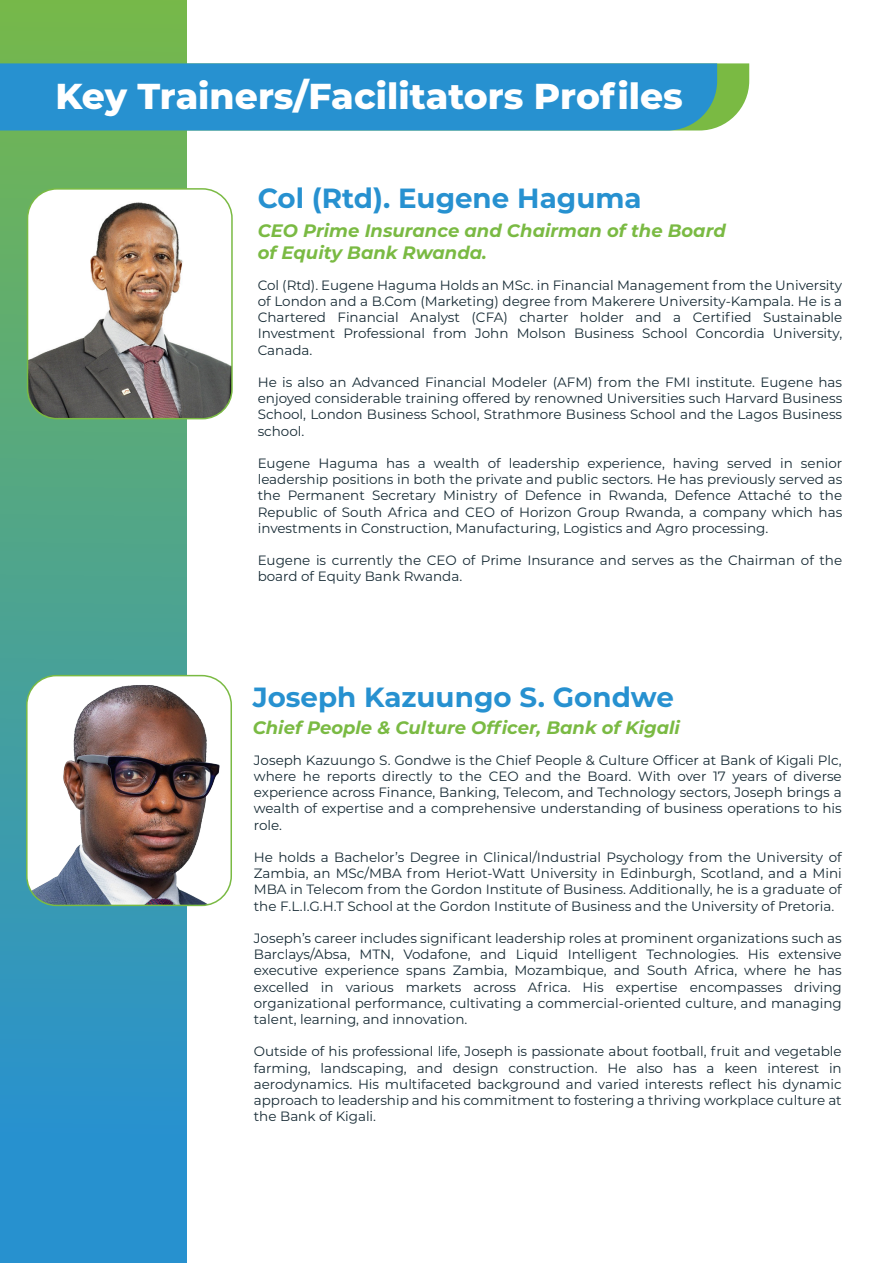
<style>
.page{position:relative;width:893px;height:1263px;background:#fff}
.page>*{position:absolute;margin:0;border:0;box-sizing:border-box;transform-origin:0 0}
.t1{font:800 36px "Montserrat";color:#fff}
.t2{font:700 27.75px "Montserrat";color:#2791d0}
.t3{font:italic 700 18px/21.6px "Montserrat";color:#7aba43}
.t4{font:13.5px/16.2px "Montserrat";color:#172b35;text-align:justify}
</style>
<div class="page">
<div style="left:0;top:0;width:186px;height:1263px;background:linear-gradient(to bottom,#76b84b,#208edb)"></div>
<svg style="left:717px;top:63px;width:32px;height:65px;fill:#7aba43"></svg>
<div style="left:0;top:63px;width:717px;height:67px;background:#2791d0"></div>
<svg style="left:27px;top:676px;width:204px;height:224px"></svg>
<img style="left:27px;top:685px;width:193px;height:220px">
<div style="left:26px;top:675px;width:206px;height:231px;border:2px solid #7aba43;border-radius:30px"></div>
<img style="left:28px;top:189px;width:202px;height:230px">
<div style="left:27px;top:188px;width:206px;height:231px;border:2px solid #7aba43;border-radius:30px"></div>
<h1 class="t1" style="left:56px;top:70px;width:629px">Key Trainers/Facilitators Profiles</h1>
<h2 class="t2" style="left:258px;top:179px;width:385px">Col (Rtd). Eugene Haguma</h2>
<h3 class="t3" style="left:258px;top:219px;width:470px">CEO Prime Insurance and Chairman of the Board of Equity Bank Rwanda.</h3>
<p class="t4" style="left:258px;top:276px;width:586px">Col (Rtd). Eugene Haguma Holds an MSc. in Financial Management from the University of London and a B.Com (Marketing) degree from Makerere University-Kampala. He is a Chartered Financial Analyst (CFA) charter holder and a Certified Sustainable Investment Professional from John Molson Business School Concordia University, Canada.</p>
<p class="t4" style="left:258px;top:373px;width:586px">He is also an Advanced Financial Modeler (AFM) from the FMI institute. Eugene has enjoyed considerable training offered by renowned Universities such Harvard Business School, London Business School, Strathmore Business School and the Lagos Business school.</p>
<p class="t4" style="left:258px;top:454px;width:586px">Eugene Haguma has a wealth of leadership experience, having served in senior leadership positions in both the private and public sectors. He has previously served as the Permanent Secretary Ministry of Defence in Rwanda, Defence Attaché to the Republic of South Africa and CEO of Horizon Group Rwanda, a company which has investments in Construction, Manufacturing, Logistics and Agro processing.</p>
<p class="t4" style="left:258px;top:552px;width:586px">Eugene is currently the CEO of Prime Insurance and serves as the Chairman of the board of Equity Bank Rwanda.</p>
<h2 class="t2" style="left:253px;top:677px;width:423px">Joseph Kazuungo S. Gondwe</h2>
<h3 class="t3" style="left:253px;top:716px;width:429px">Chief People &amp; Culture Officer, Bank of Kigali</h3>
<p class="t4" style="left:254px;top:751px;width:589px">Joseph Kazuungo S. Gondwe is the Chief People &amp; Culture Officer at Bank of Kigali Plc, where he reports directly to the CEO and the Board. With over 17 years of diverse experience across Finance, Banking, Telecom, and Technology sectors, Joseph brings a wealth of expertise and a comprehensive understanding of business operations to his role.</p>
<p class="t4" style="left:254px;top:849px;width:589px">He holds a Bachelor’s Degree in Clinical/Industrial Psychology from the University of Zambia, an MSc/MBA from Heriot-Watt University in Edinburgh, Scotland, and a Mini MBA in Telecom from the Gordon Institute of Business. Additionally, he is a graduate of the F.L.I.G.H.T School at the Gordon Institute of Business and the University of Pretoria.</p>
<p class="t4" style="left:254px;top:930px;width:589px">Joseph’s career includes significant leadership roles at prominent organizations such as Barclays/Absa, MTN, Vodafone, and Liquid Intelligent Technologies. His extensive executive experience spans Zambia, Mozambique, and South Africa, where he has excelled in various markets across Africa. His expertise encompasses driving organizational performance, cultivating a commercial-oriented culture, and managing talent, learning, and innovation.</p>
<p class="t4" style="left:254px;top:1043px;width:589px">Outside of his professional life, Joseph is passionate about football, fruit and vegetable farming, landscaping, and design construction. He also has a keen interest in aerodynamics. His multifaceted background and varied interests reflect his dynamic approach to leadership and his commitment to fostering a thriving workplace culture at the Bank of Kigali.</p>
</div>
